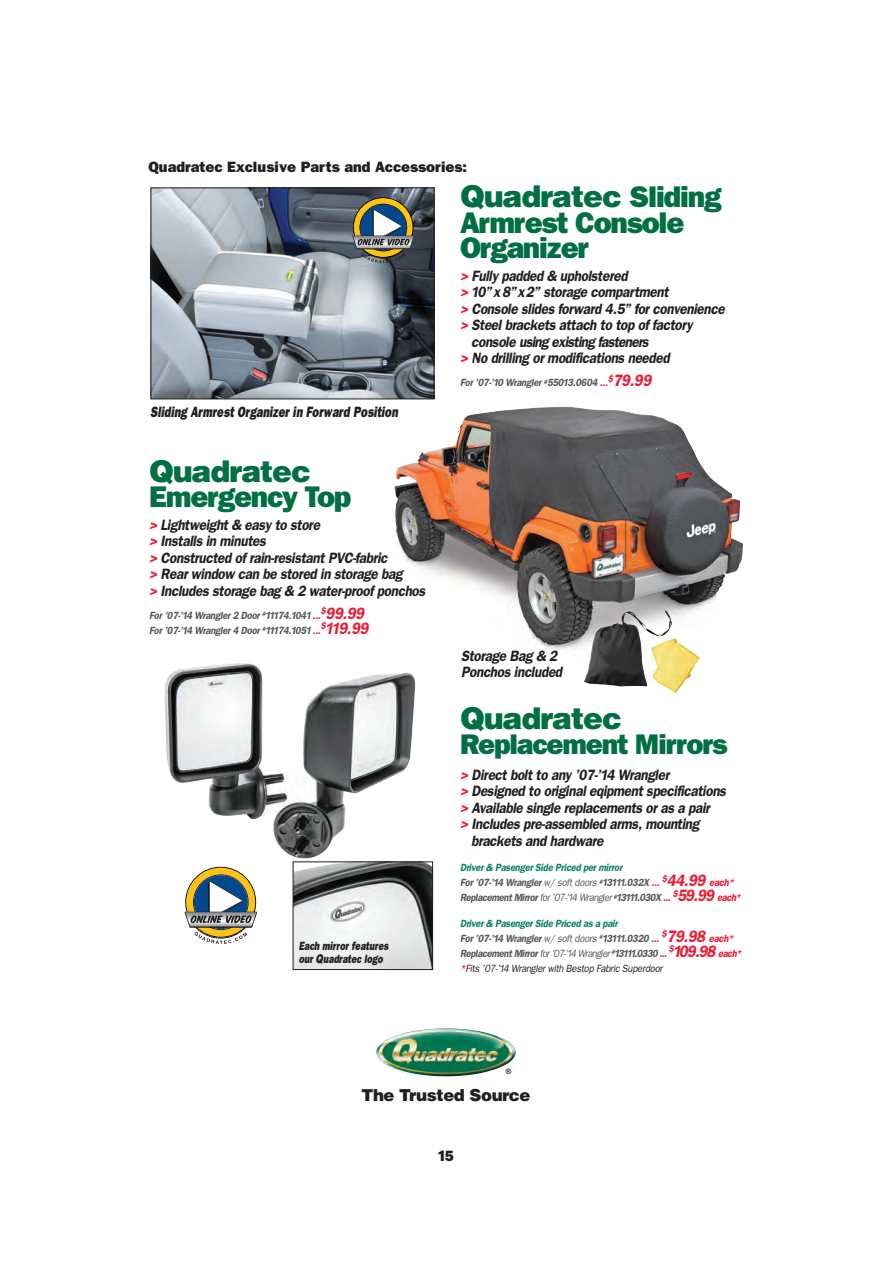
<style>
.page{position:relative;width:893px;height:1263px;background:#fff}
.page>*{position:absolute;margin:0;border:0;box-sizing:border-box;transform-origin:0 0}
.t1{font:800 30px/25.5px "New Franklin Gothic";letter-spacing:-.04em;color:#006f42}
.t2{font:900 30px "Helvetica";letter-spacing:-.04em;color:#006f42}
.t3{font:800 28.5px "New Franklin Gothic";letter-spacing:-.04em;color:#006f42}
.t4{font:900 16.5px "Helvetica";letter-spacing:-.025em;color:#231f20}
.t5{font:italic 600 15px/16.5px "New Franklin Gothic";letter-spacing:-.025em;color:#231f20;scale:.9 1}
.t6{font:800 15px "New Franklin Gothic";color:#231f20}
.t7{font:italic 800 15px "New Franklin Gothic";color:#231f20;scale:.75 1}
.t8{font:italic 600 15px "New Franklin Gothic";letter-spacing:-.05em;color:#231f20;scale:.9 1}
.t9{font:italic 800 12px/12.8px "New Franklin Gothic";color:#231f20;scale:.75 1}
.t10{font:italic 600 10.5px/15px "New Franklin Gothic";letter-spacing:-.025em;color:#57585a;scale:.9 1}
.t11{font:700 7.5px "Arial";color:#231f20}
.s1{color:#ed1a33}
.s2{font-size:16.5px;color:#ed1a33}
.s3{font-family:"Helvetica";font-weight:900}
.s4{font-family:"New Franklin Gothic";font-weight:800}
.s5{color:#0b835d}
.s6{font-weight:400}
.s7{font-weight:400;color:#231f20}
</style>
<div class="page">
<img style="left:376px;top:1028px;width:140px;height:48px">
<img style="left:394px;top:406px;width:349px;height:252px">
<img style="left:295px;top:863px;width:136px;height:105px">
<div style="left:293px;top:861px;width:140px;height:109px;border:1px solid #231f20"></div>
<img style="left:165px;top:663px;width:251px;height:196px">
<svg style="left:185px;top:867px;width:72px;height:77px"></svg>
<img style="left:651px;top:638px;width:49px;height:55px">
<img style="left:153px;top:190px;width:279px;height:207px">
<div style="left:151px;top:188px;width:283px;height:211px;border:1px solid #231f20"></div>
<svg style="left:352px;top:197px;width:62px;height:66px;background:#787c6d"></svg>
<p class="t6" style="left:148px;top:162px;width:320px">Quadratec Exclusive Parts and Accessories:</p>
<p class="t7" style="left:150px;top:406px;width:332px">Sliding Armrest Organizer in Forward Position</p>
<h1 class="t2" style="left:149px;top:460px;width:164px">Quadratec</h1>
<h1 class="t1" style="left:149px;top:487px;width:204px">Emergency Top</h1>
<p class="t5" style="left:149px;top:518px;width:308px"><span class="s1">&gt;</span> Lightweight &amp; easy to store<br><span class="s1">&gt;</span> Installs in minutes<br><span class="s1">&gt;</span> Constructed of rain-resistant PVC-fabric<br><span class="s1">&gt;</span> Rear window can be stored in storage bag<br><span class="s1">&gt;</span> Includes storage bag &amp; 2 water-proof ponchos</p>
<p class="t10" style="left:149px;top:609px;width:245px">For ’07-’14 Wrangler 2 Door <sup>#</sup>11174.1041 <span class="s1">...</span><sup>$</sup><span class="s2">99.99<br></span>For ’07-’14 Wrangler 4 Door <sup>#</sup>11174.1051 <span class="s1">...</span><sup>$</sup><span class="s2">119.99</span></p>
<p class="t9" style="left:299px;top:940px;width:121px">Each mirror features our <span class="s3">Q</span>uadratec logo</p>
<h1 class="t2" style="left:460px;top:186px;width:263px">Quadratec <span class="s4">Sliding</span></h1>
<h1 class="t1" style="left:460px;top:212px;width:226px">Armrest Console<br>Organizer</h1>
<p class="t5" style="left:460px;top:269px;width:188px"><span class="s1">&gt;</span> Fully padded &amp; upholstered</p>
<p class="t5" style="left:460px;top:285px;width:233px"><span class="s1">&gt;</span> 10”x8”x2” storage compartment</p>
<p class="t5" style="left:460px;top:302px;width:296px"><span class="s1">&gt;</span> Console slides forward 4.5” for convenience</p>
<p class="t5" style="left:460px;top:318px;width:260px"><span class="s1">&gt;</span> Steel brackets attach to top of factory</p>
<p class="t8" style="left:471px;top:336px;width:199px">console using existing fasteners</p>
<p class="t5" style="left:460px;top:351px;width:235px"><span class="s1">&gt;</span> No drilling or modifications needed</p>
<p class="t10" style="left:460px;top:376px;width:214px">For ’07-’10 Wrangler <sup>#</sup>55013.0604 <span class="s1">...</span><sup>$</sup><span class="s2">79.99</span></p>
<p class="t5" style="left:461px;top:649px;width:114px">Storage Bag &amp; 2<br>Ponchos included</p>
<h1 class="t2" style="left:460px;top:707px;width:164px">Quadratec</h1>
<h2 class="t3" style="left:460px;top:735px;width:269px">Replacement Mirrors</h2>
<p class="t5" style="left:460px;top:768px;width:234px"><span class="s1">&gt;</span> Direct bolt to any ’07-’14 Wrangler</p>
<p class="t5" style="left:460px;top:784px;width:297px"><span class="s1">&gt;</span> Designed to original eqipment specifications</p>
<p class="t5" style="left:460px;top:801px;width:279px"><span class="s1">&gt;</span> Available single replacements or as a pair</p>
<p class="t5" style="left:460px;top:817px;width:267px"><span class="s1">&gt;</span> Includes pre-assembled arms, mounting</p>
<p class="t5" style="left:471px;top:834px;width:149px">brackets and hardware</p>
<p class="t10" style="left:460px;top:861px;width:314px"><span class="s5">Driver &amp; Pasenger Side Priced per mirror<br></span>For ’07-’14 Wrangler <span class="s6">w/ soft doors</span> <sup>#</sup>13111.032X <span class="s1">...</span> <sup>$</sup><span class="s2">44.99</span> <span class="s1">each*<br></span>Replacement Mirror <span class="s6">for ’07-’14 Wrangler</span> <sup>#</sup>13111.030X <span class="s1">...</span> <sup>$</sup><span class="s2">59.99</span> <span class="s1">each*</span></p>
<p class="t10" style="left:460px;top:917px;width:315px"><span class="s5">Driver &amp; Pasenger Side Priced as a pair<br></span>For ’07-’14 Wrangler <span class="s6">w/ soft doors</span> <sup>#</sup>13111.0320 <span class="s1">...</span> <sup>$</sup><span class="s2">79.98</span> <span class="s1">each* </span>Replacement Mirror <span class="s6">for ’07-’14 Wrangler</span> <sup>#</sup>13111.0330 <span class="s1">...</span> <sup>$</sup><span class="s2">109.98</span> <span class="s1">each* *</span><span class="s7">Fits ’07-’14 Wrangler with Bestop Fabric Superdoor</span></p>
<p class="t11" style="left:506px;top:1067px;width:7px">®</p>
<p class="t4" style="left:362px;top:1089px;width:170px">The Trusted Source</p>
<p class="t6" style="left:438px;top:1151px;width:17px">15</p>
</div>
